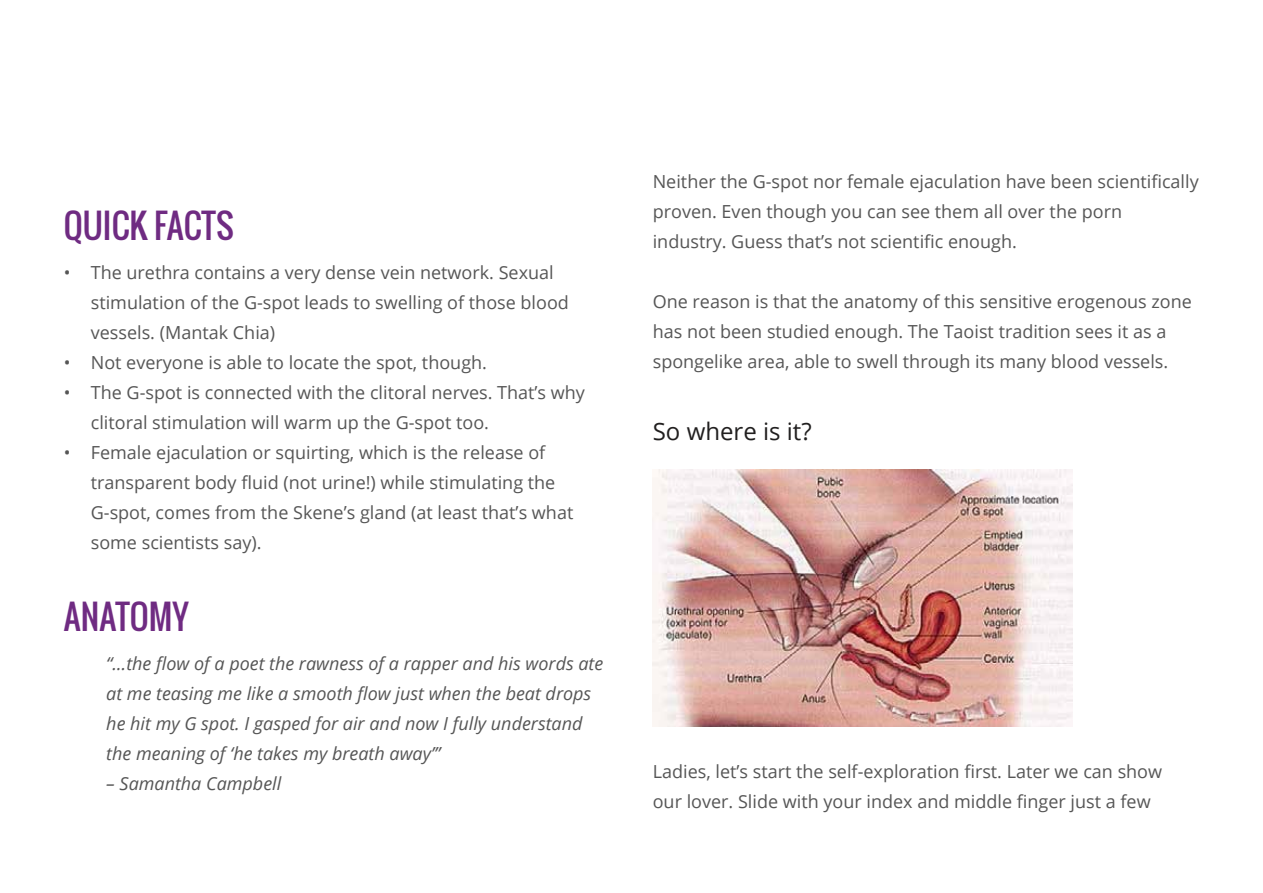
<style>
.page{position:relative;width:1263px;height:893px;background:#fff}
.page>*{position:absolute;margin:0;border:0;box-sizing:border-box;transform-origin:0 0}
.t1{font:33px "Oswald";color:#6f2b82}
.t2{font:24px "Open Sans";color:#211f1f}
.t3{font:18px/30px "Open Sans";color:#565656}
.t4{font:italic 18px/30px "Open Sans";color:#565656}
</style>
<div class="page">
<img style="left:653px;top:470px;width:419px;height:257px">
<h1 class="t1" style="left:64px;top:201px;width:172px">QUIC K FACTS</h1>
<p class="t3" style="left:91px;top:257px;width:480px;text-indent:-27px">• The urethra contains a very dense vein network. Sexual stimulation of the G-spot leads to swelling of those blood vessels. (Mantak Chia)</p>
<p class="t3" style="left:64px;top:347px;width:425px">• Not everyone is able to locate the spot, though.</p>
<p class="t3" style="left:91px;top:377px;width:496px;text-indent:-27px">• The G-spot is connected with the clitoral nerves. That’s why clitoral stimulation will warm up the G-spot too.</p>
<p class="t3" style="left:91px;top:437px;width:484px;text-indent:-27px">• Female ejaculation or squirting, which is the release of transparent body fluid (not urine!) while stimulating the G-spot, comes from the Skene’s gland (at least that’s what some scientists say).</p>
<h1 class="t1" style="left:64px;top:592px;width:127px">ANATOMY</h1>
<p class="t4" style="left:106px;top:648px;width:498px">“…the flow of a poet the rawness of a rapper and his words ate at me teasing me like a smooth flow just when the beat drops he hit my G spot. I gasped for air and now I fully understand the meaning of ‘he takes my breath away’”</p>
<p class="t4" style="left:106px;top:768px;width:177px">– Samantha Campbell</p>
<p class="t3" style="left:653px;top:166px;width:547px">Neither the G-spot nor female ejaculation have been scientifically proven. Even though you can see them all over the porn industry. Guess that’s not scientific enough.</p>
<p class="t3" style="left:653px;top:286px;width:541px">One reason is that the anatomy of this sensitive erogenous zone has not been studied enough. The Taoist tradition sees it as a spongelike area, able to swell through its many blood vessels.</p>
<h2 class="t2" style="left:653px;top:415px;width:160px">So where is it?</h2>
<p class="t3" style="left:653px;top:756px;width:511px">Ladies, let’s start the self-exploration first. Later we can show our lover. Slide with your index and middle finger just a few</p>
</div>
